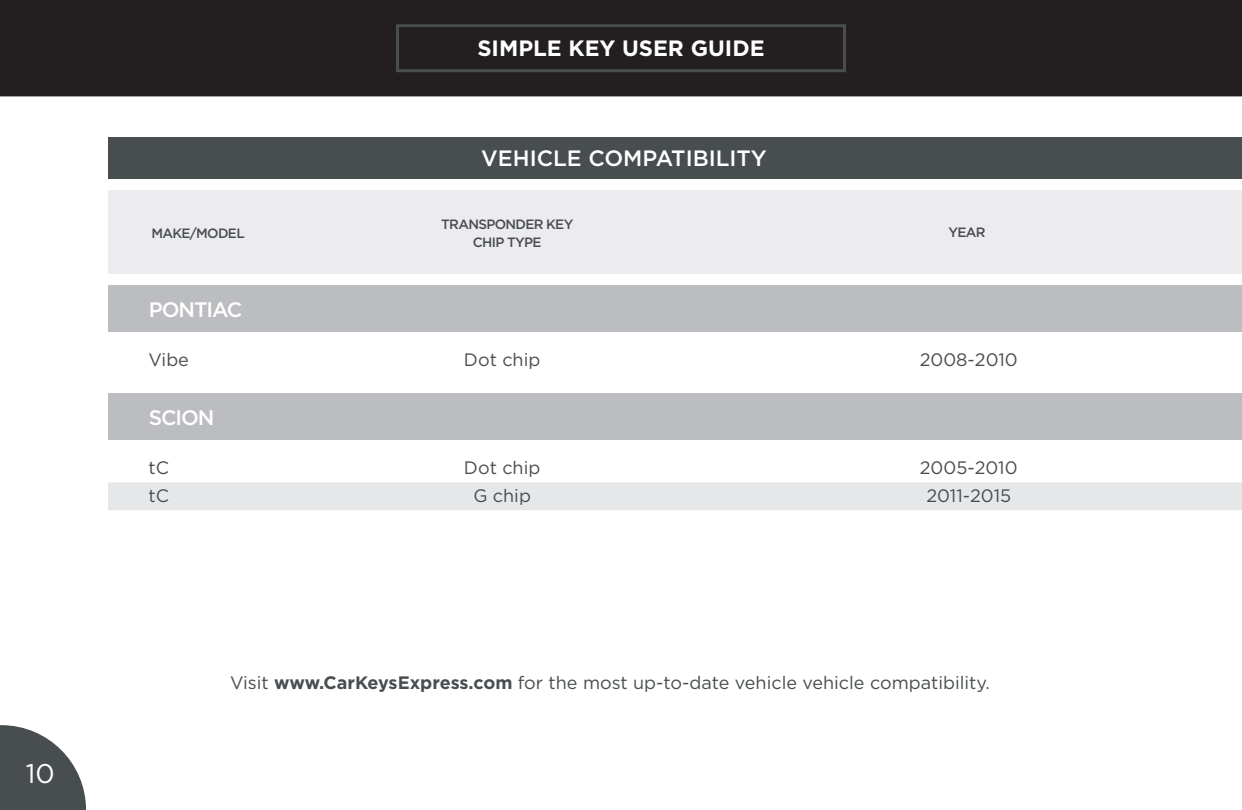
<style>
.page{position:relative;width:1242px;height:810px;background:#fff}
.page>*{position:absolute;margin:0;border:0;box-sizing:border-box;transform-origin:0 0}
.t1{font:27px "Gotham";color:#fff}
.Black_Box_4_Step{font:500 22.2px "Gotham";color:#fff}
.t2{font:700 22.2px "Gotham";color:#fff}
.t3{font:500 21px "Gotham";letter-spacing:-.05em;color:#fff}
.t4{font:18px "Gotham";color:#484d50}
.t5{font:500 13.5px/18px "Gotham";letter-spacing:-.05em;color:#484d50;text-align:center}
.s1{font-weight:700}
</style>
<div class="page">
<div style="left:0;top:0;width:1242px;height:96px;background:#231f20"></div>
<div style="left:396px;top:24px;width:450px;height:48px;border:3px solid #484d50"></div>
<svg style="left:0;top:725px;width:86px;height:85px"></svg>
<div style="left:108px;top:190px;width:1134px;height:84px;background:#ececee"></div>
<div style="left:108px;top:394px;width:1134px;height:46px;background:#bcbdc0"></div>
<div style="left:108px;top:285px;width:1134px;height:47px;background:#bcbdc0"></div>
<div style="left:108px;top:482px;width:1134px;height:28px;background:#e6e7e9"></div>
<div style="left:108px;top:137px;width:1134px;height:42px;background:#484d50"></div>
<h1 class="t1" style="left:26px;top:758px;width:30px">10</h1>
<p class="t2" style="left:477px;top:35px;width:289px">SIMPLE KEY USER GUIDE</p>
<p class="t5" style="left:151px;top:224px;width:95px">MAKE/MODEL</p>
<p class="t3" style="left:149px;top:298px;width:95px">PONTIAC</p>
<p class="Black_Box_4_Step" style="left:481px;top:145px;width:287px">VEHICLE COMPATIBILITY</p>
<p class="t5" style="left:441px;top:215px;width:134px">TRANSPONDER KEY<br>CHIP TYPE</p>
<p class="t5" style="left:948px;top:223px;width:39px">YEAR</p>
<p class="t4" style="left:148px;top:349px;width:42px">Vibe</p>
<p class="t4" style="left:464px;top:349px;width:78px">Dot chip</p>
<p class="t4" style="left:920px;top:349px;width:100px">2008-2010</p>
<p class="t3" style="left:149px;top:406px;width:67px">SCION</p>
<p class="t4" style="left:148px;top:458px;width:22px">tC</p>
<p class="t4" style="left:464px;top:458px;width:78px">Dot chip</p>
<p class="t4" style="left:920px;top:458px;width:99px">2005-2010</p>
<p class="t4" style="left:148px;top:485px;width:22px">tC</p>
<p class="t4" style="left:473px;top:485px;width:59px">G chip</p>
<p class="t4" style="left:926px;top:485px;width:86px">2011-2015</p>
<p class="t4" style="left:230px;top:673px;width:762px">Visit <span class="s1">www.CarKeysExpress.com</span> for the most up-to-date vehicle vehicle compatibility.</p>
</div>
